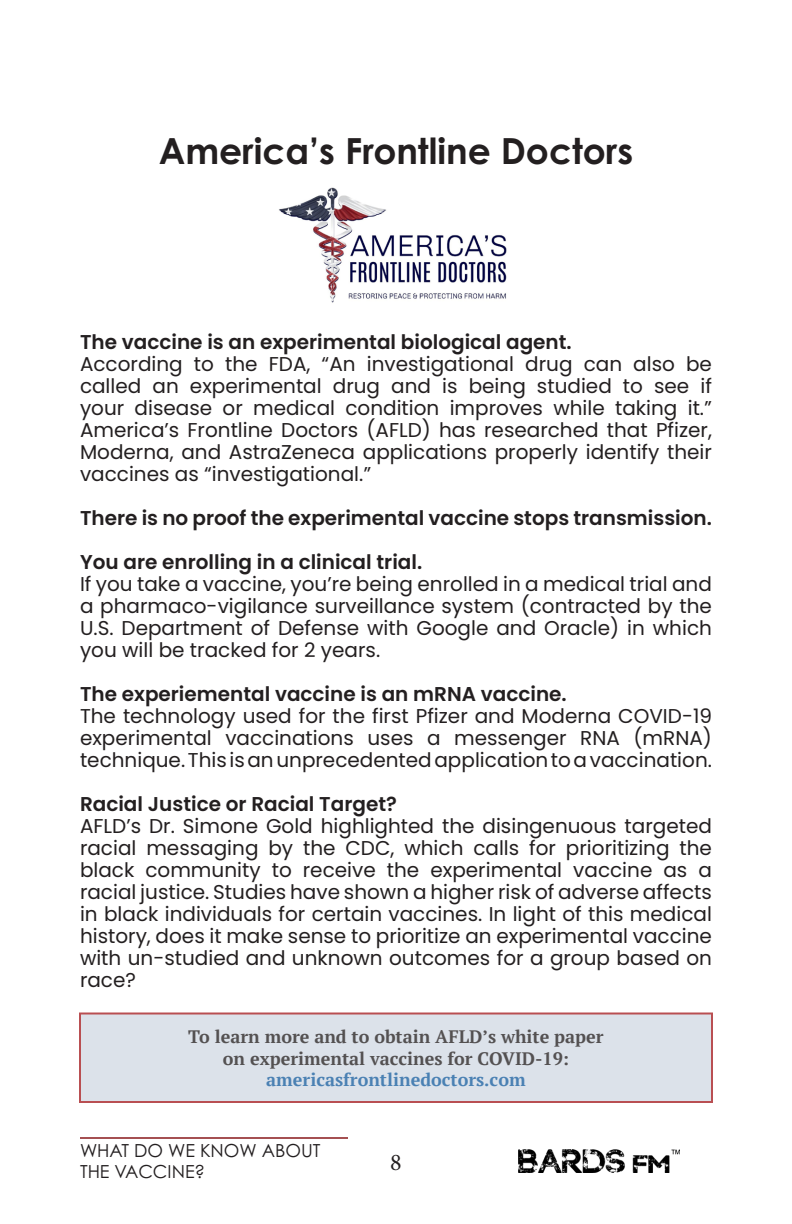
<style>
.page{position:relative;width:792px;height:1224px;background:#fff}
.page>*{position:absolute;margin:0;border:0;box-sizing:border-box;transform-origin:0 0}
.t1{font:700 36px "Century Gothic Pro";color:#231f20}
.t2{font:24px "Minion Pro";color:#231f20}
.t3{font:20px/22px "Poppins";color:#231f20;text-align:justify}
.t4{font:600 20px "Poppins";color:#231f20}
.t5{font:700 18px/21.6px "PT Serif";color:#231f20;text-align:center}
.t6{font:18px/21.6px "Century Gothic Pro";color:#231f20}
.t7{font:700 18px "PT Serif";color:#175d9e}
</style>
<div class="page">
<img style="left:519px;top:1150px;width:160px;height:22px">
<hr style="left:80px;top:1137px;width:268px;height:2px;background:#88171a">
<div style="left:80px;top:1014px;width:632px;height:88px;background:#dce2ea"></div>
<div style="left:79px;top:1012px;width:634px;height:91px;border:2px solid #a51d21"></div>
<img style="left:279px;top:187px;width:228px;height:116px">
<h1 class="t1" style="left:159px;top:128px;width:476px">America’s Frontline Doctors</h1>
<p class="t4" style="left:80px;top:330px;width:493px">The vaccine is an experimental biological agent.</p>
<p class="t3" style="left:80px;top:353px;width:634px">According to the FDA, “An investigational drug can also be called an experimental drug and is being studied to see if your disease or medical condition improves while taking it.” America’s Frontline Doctors (AFLD) has researched that Pfizer, Moderna, and AstraZeneca applications properly identify their vaccines as “investigational.”</p>
<p class="t4" style="left:80px;top:506px;width:634px">There is no proof the experimental vaccine stops transmission.</p>
<p class="t4" style="left:80px;top:550px;width:344px">You are enrolling in a clinical trial.</p>
<p class="t3" style="left:80px;top:573px;width:633px">If you take a vaccine, you’re being enrolled in a medical trial and a pharmaco-vigilance surveillance system (contracted by the U.S. Department of Defense with Google and Oracle) in which you will be tracked for 2 years.</p>
<p class="t4" style="left:80px;top:682px;width:488px">The experiemental vaccine is an mRNA vaccine.</p>
<p class="t3" style="left:80px;top:705px;width:634px">The technology used for the first Pfizer and Moderna COVID-19 experimental vaccinations uses a messenger RNA (mRNA) technique. This is an unprecedented application to a vaccination.</p>
<p class="t4" style="left:80px;top:792px;width:318px">Racial Justice or Racial Target?</p>
<p class="t3" style="left:80px;top:815px;width:634px">AFLD’s Dr. Simone Gold highlighted the disingenuous targeted racial messaging by the CDC, which calls for prioritizing the black community to receive the experimental vaccine as a racial justice. Studies have shown a higher risk of adverse affects in black individuals for certain vaccines. In light of this medical history, does it make sense to prioritize an experimental vaccine with un-studied and unknown outcomes for a group based on race?</p>
<p class="t5" style="left:188px;top:1026px;width:417px">To learn more and to obtain AFLD’s white paper on experimental vaccines for COVID-19:</p>
<p class="t7" style="left:266px;top:1068px;width:261px">americasfrontlinedoctors.com</p>
<p class="t6" style="left:80px;top:1139px;width:242px">WHAT DO WE KNOW ABOUT<br>THE VACCINE?</p>
<p class="t2" style="left:390px;top:1146px;width:13px">8</p>
</div>
